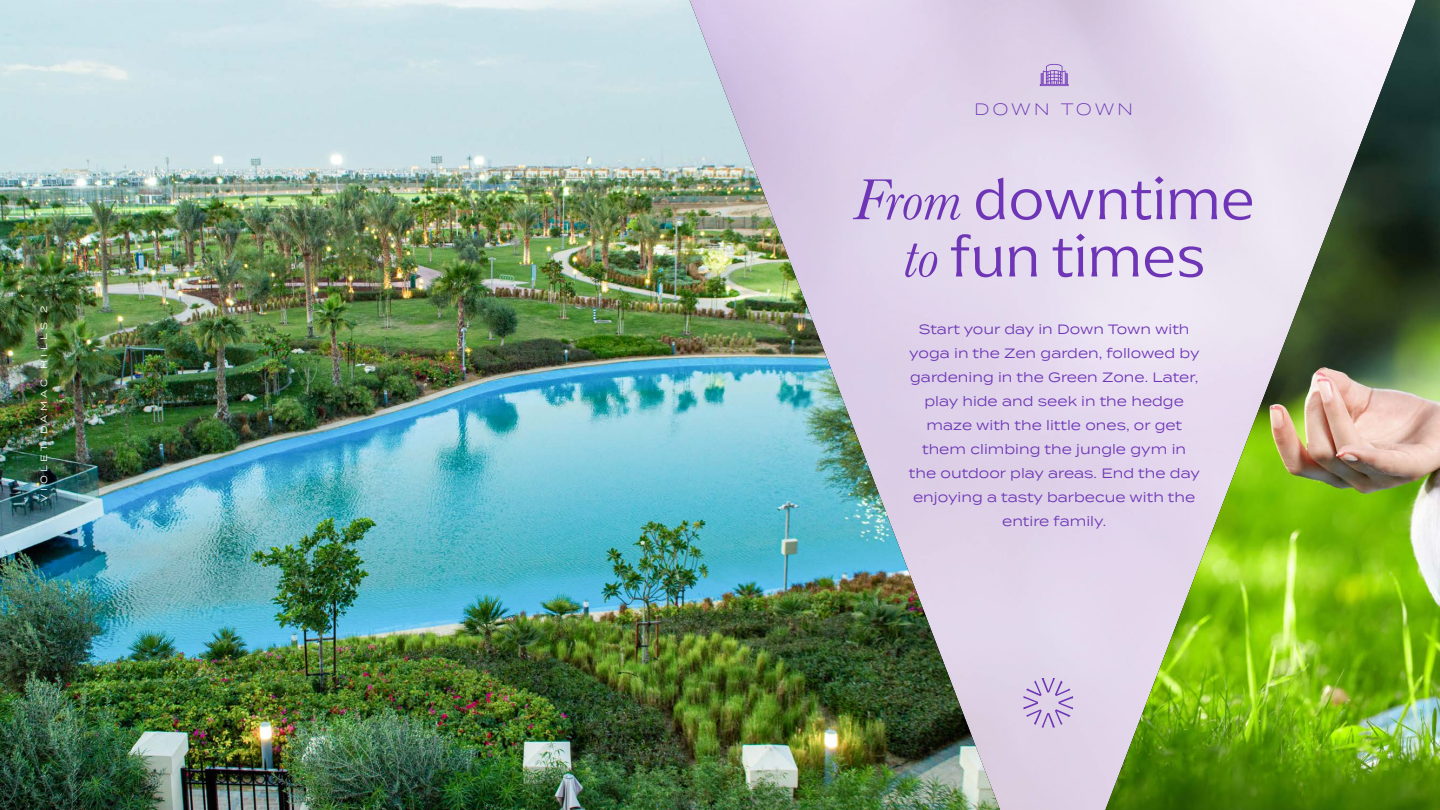
<style>
.page{position:relative;width:1440px;height:810px;background:#fff}
.page>*{position:absolute;margin:0;border:0;box-sizing:border-box;transform-origin:0 0}
.t1{font:300 60px/57.3px "Arpona";color:#6e36b6;text-align:center}
.t2{font:300 16.5px "Termina";letter-spacing:.175em;color:#6e36b6}
.t3{font:13.5px/24px "Termina";color:#6e36b6;text-align:center}
.t4{font:9px "Termina";letter-spacing:.38em;color:#fff}
.s1{font-family:"Baskerville";font-weight:400;font-style:italic}
</style>
<div class="page">
<img style="left:1105px;top:0;width:335px;height:810px">
<img style="left:0;top:0;width:1000px;height:810px">
<svg style="left:1040px;top:64px;width:29px;height:22px"></svg>
<svg style="left:1024px;top:678px;width:49px;height:50px;background:#cdbadf"></svg>
<p class="t4" style="left:37px;top:502px;width:198px;rotate:-90deg">VIOLET DAMAC HILLS 2</p>
<p class="t2" style="left:974px;top:98px;width:161px">DOWN TOWN</p>
<h1 class="t1" style="left:853px;top:170px;width:403px"><span class="s1">From</span> downtime <span class="s1">to</span> fun times</h1>
<p class="t3" style="left:909px;top:317px;width:293px">Start your day in Down Town with yoga in the Zen garden, followed by gardening in the Green Zone. Later, play hide and seek in the hedge maze with the little ones, or get them climbing the jungle gym in the outdoor play areas. End the day enjoying a tasty barbecue with the entire family.</p>
</div>
